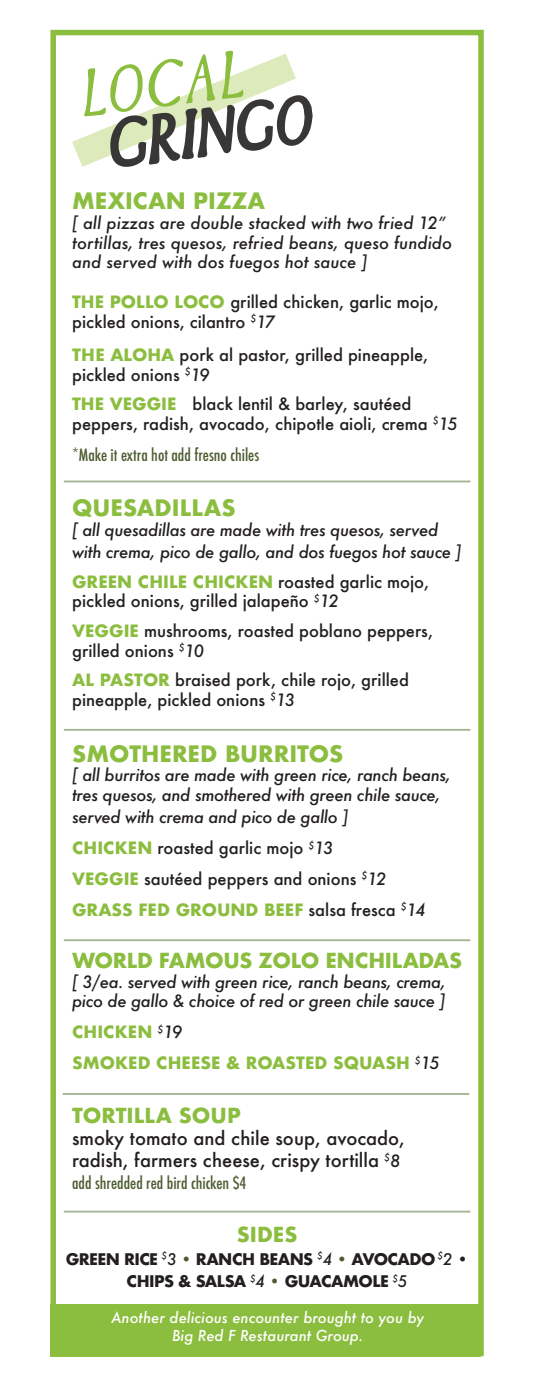
<style>
.page{position:relative;width:536px;height:1386px;background:#fff}
.page>*{position:absolute;margin:0;border:0;box-sizing:border-box;transform-origin:0 0}
.t1{font:700 22.05px "Futura";color:#8bbd3f}
.t2{font:700 20.12px "Futura";letter-spacing:-.02em;color:#8bbd3f}
.t3{font:700 20.12px "Futura";color:#8bbd3f}
.t4{font:500 18.38px/22.1px "Futura";color:#231f20}
.t5{font:500 16.45px/19.8px "Futura";color:#231f20}
.t6{font:italic 500 16.45px/19.8px "Futura";letter-spacing:-.02em;color:#231f20}
.t7{font:italic 500 16.45px/19.8px "Futura";color:#231f20}
.t8{font:500 condensed 16.45px "Futura";color:#4d5c30}
.t9{font:700 16.45px/30.8px "Futura";color:#8bbd3f}
.t10{font:700 15.58px/22.4px "Futura";letter-spacing:-.04em;color:#231f20;text-align:center}
.t11{font:italic 500 14.7px/17.7px "Futura";color:#fff;text-align:center}
.s1{font-weight:700;color:#8bbd3f}
.s2{font-style:italic}
.s3{font-weight:500;font-style:italic;color:#231f20}
.s4{font-style:italic;font-size:16.45px}
.s5{font-weight:500;font-style:italic}
.s6{font-weight:500;color:#4d5c30}
.s7{font-weight:500}
</style>
<div class="page">
<div style="left:50px;top:30px;width:433px;height:1326px;border:6px solid #8bbd3f"></div>
<div style="left:50px;top:1304px;width:431px;height:52px;background:#8bbd3f"></div>
<hr style="left:64px;top:481px;width:406px;height:1px;background:#a1b596">
<hr style="left:64px;top:729px;width:406px;height:2px;background:#a1b596">
<hr style="left:64px;top:939px;width:406px;height:2px;background:#a1b596">
<hr style="left:63px;top:1093px;width:406px;height:2px;background:#a1b596">
<hr style="left:64px;top:1211px;width:406px;height:2px;background:#a1b596">
<svg style="left:72px;top:51px;width:240px;height:116px"></svg>
<h1 class="t1" style="left:72px;top:185px;width:194px">MEXICAN PIZZA</h1>
<p class="t7" style="left:72px;top:213px;width:381px">[ all pizzas are double stacked with two fried 12” tortillas, tres quesos, refried beans, queso fundido and served with dos fuegos hot sauce ]</p>
<p class="t5" style="left:72px;top:292px;width:368px"><span class="s1">THE POLLO LOCO</span> grilled chicken, garlic mojo, pickled onions, cilantro <sup>$</sup><span class="s2">17</span></p>
<p class="t5" style="left:72px;top:345px;width:357px"><span class="s1">THE ALOHA</span> pork al pastor, grilled pineapple, pickled onions <sup>$</sup><span class="s2">19</span></p>
<p class="t5" style="left:72px;top:394px;width:387px"><span class="s1">THE VEGGIE</span> black lentil &amp; barley, sautéed peppers, radish, avocado, chipotle aioli, crema <sup>$</sup><span class="s2">15</span></p>
<p class="t8" style="left:72px;top:444px;width:188px">*Make it extra hot add fresno chiles</p>
<h1 class="t1" style="left:72px;top:492px;width:165px">QUESADILLAS</h1>
<p class="t6" style="left:72px;top:519px;width:390px;line-height:22.1px">[ all quesadillas are made with tres quesos, served with crema, pico de gallo, and dos fuegos hot sauce ]</p>
<p class="t5" style="left:72px;top:571px;width:358px"><span class="s1">GREEN CHILE CHICKEN</span> roasted garlic mojo, pickled onions, grilled jalapeño <sup>$</sup><span class="s2">12</span></p>
<p class="t5" style="left:72px;top:621px;width:362px"><span class="s1">VEGGIE</span> mushrooms, roasted poblano peppers, grilled onions <sup>$</sup><span class="s2">10</span></p>
<p class="t5" style="left:72px;top:670px;width:338px"><span class="s1">AL PASTOR</span> braised pork, chile rojo, grilled pineapple, pickled onions <sup>$</sup><span class="s2">13</span></p>
<h1 class="t1" style="left:72px;top:737px;width:273px">SMOTHERED BURRITOS</h1>
<p class="t6" style="left:72px;top:765px;width:380px">[ all burritos are made with green rice, ranch beans, tres quesos, and smothered with green chile sauce,</p>
<p class="t5" style="left:72px;top:801px;width:355px;line-height:30.8px"><span class="s2">served with crema and pico de gallo ] </span><span class="s1">CHICKEN</span> roasted garlic mojo <sup>$</sup><span class="s2">13<br></span><span class="s1">VEGGIE</span> sautéed peppers and onions <sup>$</sup><span class="s2">12<br></span><span class="s1">GRASS FED GROUND BEEF</span> salsa fresca <sup>$</sup><span class="s2">14</span></p>
<p class="t2" style="left:72px;top:946px;width:391px">WORLD FAMOUS ZOLO ENCHILADAS</p>
<p class="t6" style="left:72px;top:971px;width:375px">[ 3/ea. served with green rice, ranch beans, crema, pico de gallo &amp; choice of red or green chile sauce ]</p>
<p class="t9" style="left:72px;top:1017px;width:369px">CHICKEN <sup>$</sup><span class="s3">19<br></span>SMOKED CHEESE &amp; ROASTED SQUASH <sup>$</sup><span class="s3">15</span></p>
<p class="t3" style="left:72px;top:1100px;width:170px">TORTILLA SOUP</p>
<p class="t4" style="left:72px;top:1127px;width:334px">smoky tomato and chile soup, avocado, radish, farmers cheese, crispy tortilla <sup>$</sup><span class="s4">8</span></p>
<p class="t8" style="left:72px;top:1172px;width:176px">add shredded red bird chicken $4</p>
<p class="t2" style="left:237px;top:1220px;width:62px">SIDES</p>
<p class="t10" style="left:66px;top:1247px;width:404px">GREEN RICE <sup>$</sup><span class="s5">3</span> <span class="s6">•</span> RANCH BEANS <sup>$</sup><span class="s5">4</span> <span class="s6">•</span> AVOCADO <sup>$</sup><span class="s5">2</span> <span class="s7">•<br></span>CHIPS &amp; SALSA <sup>$</sup><span class="s5">4</span> <span class="s6">•</span> GUACAMOLE <sup>$</sup><span class="s5">5</span></p>
<p class="t11" style="left:111px;top:1309px;width:314px">Another delicious encounter brought to you by<br>Big Red F Restaurant Group.</p>
</div>
